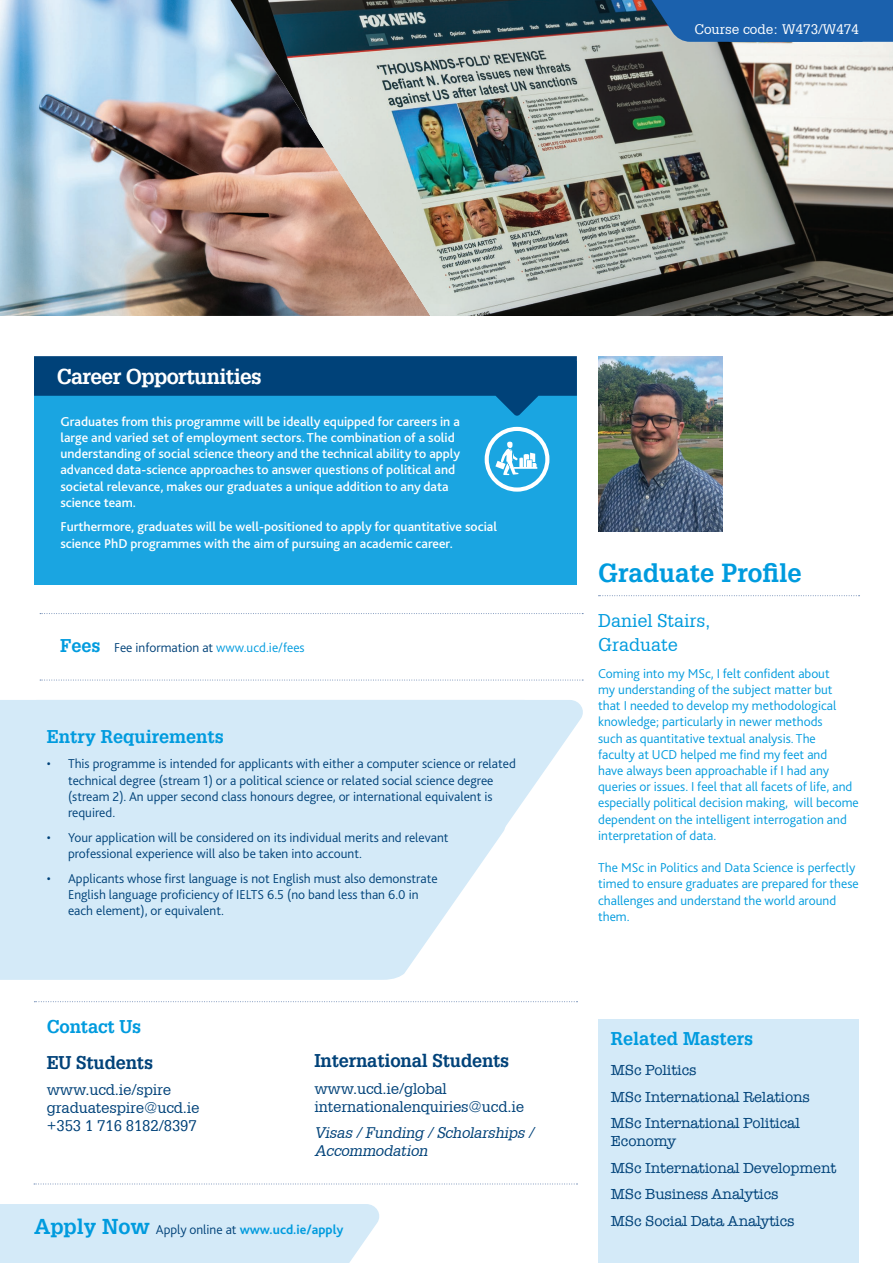
<style>
.page{position:relative;width:893px;height:1263px;background:#fff}
.page>*{position:absolute;margin:0;border:0;box-sizing:border-box;transform-origin:0 0}
.t1{font:700 25.5px "Glypha LT";color:#009bde}
.t2{font:700 21px "Glypha LT";letter-spacing:-.03em;color:#fff}
.UCD_G_intl__fees_bod{font:700 18px "Glypha LT";color:#009bde}
.dark__blue_subtext{font:700 18px "Glypha LT";letter-spacing:-.01em;color:#004279}
.UCD_G_grad_profile_n{font:18px/24px "Glypha LT";color:#009bde}
.glypha_body{font:15px/18px "American Typewriter";letter-spacing:-.01em;color:#004279}
.glypha_body-2{font:15px/18px "Glypha LT";letter-spacing:-.01em;color:#004279}
.glypha_body-3{font:italic 15px/18px "Glypha LT";letter-spacing:-.01em;color:#004279}
.UCD_G_graduate_profi{font:300 13.5px/16.2px "Bliss 2";color:#009bde}
.t3{font:300 13.5px/16.2px "Bliss 2";color:#004279}
.t4{font:500 13.5px/16.2px "Bliss 2";color:#fff}
.t5{font:700 13.5px "Bliss 2";color:#009bde}
.t6{font:13.5px "Glypha LT";color:#fff}
.s1{font-family:"Glypha LT";font-weight:700;font-size:18px;color:#009bde}
.s2{color:#009bde}
.s3{font-family:"Glypha LT";font-size:21px}
.s4{font-weight:300;color:#004279}
</style>
<div class="page">
<div style="left:34px;top:700px;width:549px;height:75px;background:#d4eaf8"></div>
<img style="left:0;top:0;width:217px;height:316px">
<img style="left:230px;top:0;width:663px;height:316px">
<div style="left:0;top:738px;width:484px;height:6px;background:#d4eaf8"></div>
<div style="left:0;top:911px;width:448px;height:69px;background:#d4eaf8"></div>
<div style="left:0;top:744px;width:541px;height:167px;background:#d4eaf8"></div>
<svg style="left:643px;top:0;width:250px;height:42px;background:#2363a8"></svg>
<div style="left:0;top:1204px;width:379px;height:59px;background:#d4eaf8"></div>
<svg style="left:598px;top:595px;width:262px;height:1px"></svg>
<svg style="left:34px;top:1183px;width:543px;height:1px"></svg>
<div style="left:34px;top:362px;width:543px;height:223px;background:#1aa5e1"></div>
<svg style="left:34px;top:356px;width:543px;height:60px"></svg>
<svg style="left:485px;top:427px;width:64px;height:65px"></svg>
<div style="left:598px;top:1019px;width:261px;height:244px;background:#d4eaf8"></div>
<svg style="left:34px;top:1001px;width:543px;height:1px"></svg>
<svg style="left:40px;top:613px;width:543px;height:1px"></svg>
<svg style="left:40px;top:680px;width:543px;height:1px"></svg>
<img style="left:598px;top:357px;width:125px;height:175px">
<p class="t6" style="left:694px;top:21px;width:166px">Course code: W473/W474</p>
<p class="t2" style="left:57px;top:363px;width:206px">Career Opportunities</p>
<p class="t4" style="left:60px;top:413px;width:401px">Graduates from this programme will be ideally equipped for careers in a large and varied set of employment sectors. The combination of a solid understanding of social science theory and the technical ability to apply advanced data-science approaches to answer questions of political and societal relevance, makes our graduates a unique addition to any data science team.</p>
<p class="t4" style="left:60px;top:518px;width:438px">Furthermore, graduates will be well-positioned to apply for quantitative social science PhD programmes with the aim of pursuing an academic career.</p>
<p class="t3" style="left:60px;top:639px;width:246px"><span class="s1">Fees</span> Fee information at <span class="s2">www.ucd.ie/fees</span></p>
<p class="UCD_G_intl__fees_bod" style="left:47px;top:726px;width:178px">Entry Requirements</p>
<p class="t3" style="left:68px;top:755px;width:449px;text-indent:-21px">• This programme is intended for applicants with either a computer science or related technical degree (stream 1) or a political science or related social science degree (stream 2). An upper second class honours degree, or international equivalent is required.</p>
<p class="t3" style="left:68px;top:829px;width:382px;text-indent:-21px">• Your application will be considered on its individual merits and relevant professional experience will also be taken into account.</p>
<p class="t3" style="left:68px;top:870px;width:371px;text-indent:-21px">• Applicants whose first language is not English must also demonstrate<br>English language proficiency of IELTS 6.5 (no band less than 6.0 in each element), or equivalent.</p>
<p class="UCD_G_intl__fees_bod" style="left:47px;top:1015px;width:96px">Contact Us</p>
<p class="dark__blue_subtext" style="left:47px;top:1051px;width:108px">EU Students</p>
<p class="glypha_body-2" style="left:47px;top:1081px;width:154px">www.ucd.ie/spire graduatespire@ucd.ie +353 1 716 8182/8397</p>
<p class="dark__blue_subtext" style="left:314px;top:1049px;width:196px">International Students</p>
<p class="glypha_body-2" style="left:314px;top:1079px;width:211px">www.ucd.ie/global internationalenquiries@ucd.ie</p>
<p class="glypha_body-3" style="left:314px;top:1123px;width:221px">Visas / Funding / Scholarships /<br>Accommodation</p>
<p class="t5" style="left:34px;top:1221px;width:311px"><span class="s3">Apply Now</span> <span class="s4">Apply online at</span> www.ucd.ie/apply</p>
<p class="t1" style="left:598px;top:557px;width:205px">Graduate Profile</p>
<p class="UCD_G_grad_profile_n" style="left:598px;top:608px;width:114px">Daniel Stairs,<br>Graduate</p>
<p class="UCD_G_graduate_profi" style="left:598px;top:665px;width:262px">Coming into my MSc, I felt confident about<br>my understanding of the subject matter but<br>that I needed to develop my methodological knowledge; particularly in newer methods<br>such as quantitative textual analysis. The<br>faculty at UCD helped me find my feet and<br>have always been approachable if I had any queries or issues. I feel that all facets of life, and especially political decision making, will become dependent on the intelligent interrogation and interpretation of data.</p>
<p class="UCD_G_graduate_profi" style="left:598px;top:859px;width:262px">The MSc in Politics and Data Science is perfectly timed to ensure graduates are prepared for these challenges and understand the world around them.</p>
<p class="UCD_G_intl__fees_bod" style="left:611px;top:1027px;width:144px">Related Masters</p>
<p class="glypha_body" style="left:611px;top:1061px;width:87px">MSc Politics</p>
<p class="glypha_body" style="left:611px;top:1087px;width:200px">MSc International Relations</p>
<p class="glypha_body" style="left:611px;top:1114px;width:191px">MSc International Political<br>Economy</p>
<p class="glypha_body" style="left:611px;top:1158px;width:227px">MSc International Development</p>
<p class="glypha_body" style="left:611px;top:1185px;width:169px">MSc Business Analytics</p>
<p class="glypha_body" style="left:611px;top:1211px;width:185px">MSc Social Data Analytics</p>
</div>
